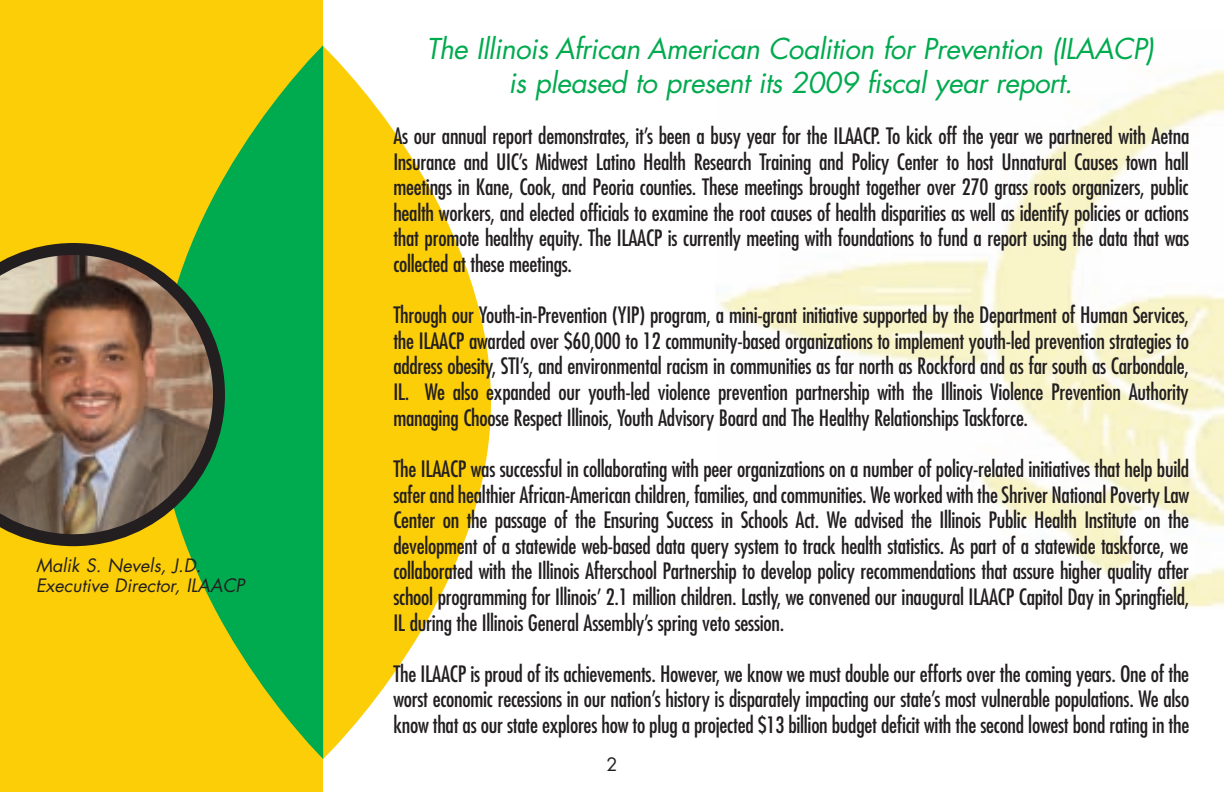
<style>
.page{position:relative;width:1224px;height:792px;background:#fff}
.page>*{position:absolute;margin:0;border:0;box-sizing:border-box;transform-origin:0 0}
.t1{font:italic 28px/33.6px "Futura";letter-spacing:-.02em;color:#00aa4e;text-align:center}
.t2{font:condensed 22px/25.6px "Futura";letter-spacing:-.01em;color:#231f20;text-align:justify}
.t3{font:italic 18px/20px "Futura";color:#231f20}
.t4{font:18px "Futura";color:#231f20}
</style>
<div class="page">
<div style="left:0;top:0;width:322px;height:792px;background:#fcce08"></div>
<svg style="left:323px;top:46px;width:168px;height:713px;fill:#fcce08"></svg>
<svg style="left:186px;top:45px;width:137px;height:714px;fill:#00aa4e"></svg>
<img style="left:715px;top:69px;width:509px;height:541px">
<img style="left:0;top:243px;width:225px;height:303px">
<p class="t3" style="left:36px;top:557px;width:210px">Malik S. Nevels, J.D.<br>Executive Director, ILAACP</p>
<p class="t1" style="left:426px;top:35px;width:729px">The Illinois African American Coalition for Prevention (ILAACP) is pleased to present its 2009 fiscal year report.</p>
<p class="t2" style="left:393px;top:124px;width:798px">As our annual report demonstrates, it’s been a busy year for the ILAACP. To kick off the year we partnered with Aetna Insurance and UIC’s Midwest Latino Health Research Training and Policy Center to host Unnatural Causes town hall meetings in Kane, Cook, and Peoria counties. These meetings brought together over 270 grass roots organizers, public health workers, and elected officials to examine the root causes of health disparities as well as identify policies or actions that promote healthy equity. The ILAACP is currently meeting with foundations to fund a report using the data that was collected at these meetings.</p>
<p class="t2" style="left:393px;top:304px;width:797px">Through our Youth-in-Prevention (YIP) program, a mini-grant initiative supported by the Department of Human Services, the ILAACP awarded over $60,000 to 12 community-based organizations to implement youth-led prevention strategies to address obesity, STI’s, and environmental racism in communities as far north as Rockford and as far south as Carbondale, IL. We also expanded our youth-led violence prevention partnership with the Illinois Violence Prevention Authority managing Choose Respect Illinois, Youth Advisory Board and The Healthy Relationships Taskforce.</p>
<p class="t2" style="left:393px;top:457px;width:798px">The ILAACP was successful in collaborating with peer organizations on a number of policy-related initiatives that help build safer and healthier African-American children, families, and communities. We worked with the Shriver National Poverty Law Center on the passage of the Ensuring Success in Schools Act. We advised the Illinois Public Health Institute on the development of a statewide web-based data query system to track health statistics. As part of a statewide taskforce, we collaborated with the Illinois Afterschool Partnership to develop policy recommendations that assure higher quality after school programming for Illinois’ 2.1 million children. Lastly, we convened our inaugural ILAACP Capitol Day in Springfield, IL during the Illinois General Assembly’s spring veto session.</p>
<p class="t2" style="left:393px;top:662px;width:798px">The ILAACP is proud of its achievements. However, we know we must double our efforts over the coming years. One of the worst economic recessions in our nation’s history is disparately impacting our state’s most vulnerable populations. We also know that as our state explores how to plug a projected $13 billion budget deficit with the second lowest bond rating in the</p>
<p class="t4" style="left:606px;top:756px;width:13px">2</p>
</div>
